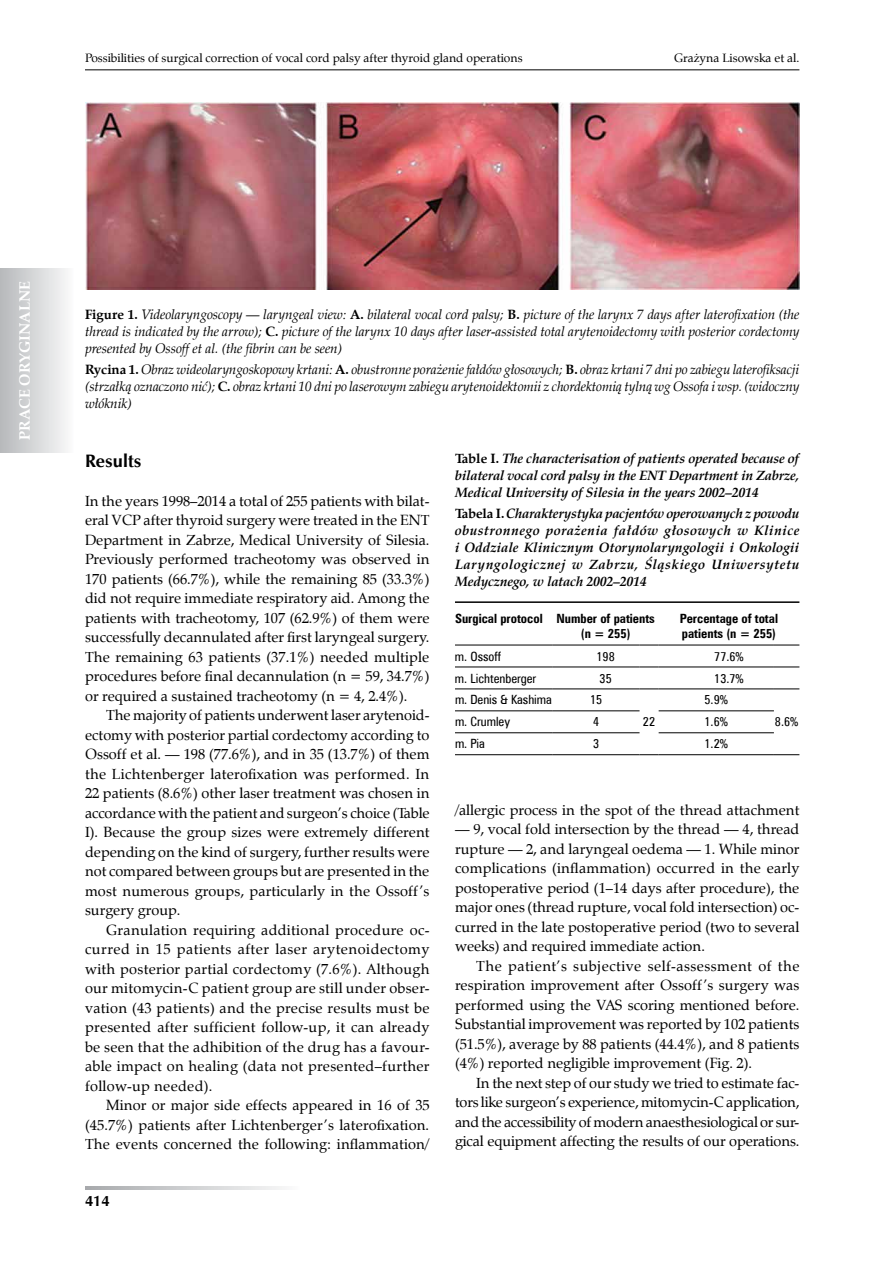
<style>
.page{position:relative;width:893px;height:1263px;background:#fff}
.page>*{position:absolute;margin:0;border:0;box-sizing:border-box;transform-origin:0 0}
.t1{font:700 18px "Zapf Humnst EU";color:#000}
.t2{font:700 15px "Zapf Calligr EU";color:#fff}
.t3{font:700 15px "Zapf Humnst EU";color:#000}
.t4{font:14.55px/19.5px "Zapf Calligr EU";color:#000;text-align:justify}
.t5{font:italic 13.5px/17px "Zapf Calligr EU";color:#000;text-align:justify}
.t6{font:italic 700 13.5px/17px "Zapf Calligr EU";color:#000;text-align:justify}
.t7{font:12.75px "Zurich Cn EU";color:#000}
.t8{font:700 12.75px/15.3px "Zurich Cn EU";color:#000}
.t9{font:12px "Zapf Calligr EU";color:#000}
.s1{font-weight:700;font-style:normal}
.s2{font-style:normal}
</style>
<div class="page">
<svg style="left:85px;top:1186px;width:197px;height:3px"></svg>
<div style="left:0;top:269px;width:73px;height:183px;background:linear-gradient(to right,#b6b9bb,#fafafa)"></div>
<hr style="left:85px;top:69px;width:714px;height:1px;background:#000">
<img style="left:85px;top:102px;width:714px;height:187px">
<hr style="left:455px;top:601px;width:344px;height:2px;background:#000">
<hr style="left:455px;top:667px;width:98px;height:1px;background:#000">
<hr style="left:553px;top:667px;width:86px;height:1px;background:#000">
<svg style="left:639px;top:667px;width:20px;height:1px"></svg>
<hr style="left:659px;top:667px;width:115px;height:1px;background:#000">
<svg style="left:774px;top:667px;width:25px;height:1px"></svg>
<hr style="left:455px;top:710px;width:98px;height:1px;background:#000">
<hr style="left:553px;top:710px;width:86px;height:1px;background:#000">
<hr style="left:659px;top:710px;width:115px;height:1px;background:#000">
<hr style="left:455px;top:688px;width:98px;height:1px;background:#000">
<hr style="left:553px;top:688px;width:86px;height:1px;background:#000">
<svg style="left:639px;top:688px;width:20px;height:1px"></svg>
<hr style="left:659px;top:688px;width:115px;height:1px;background:#000">
<svg style="left:774px;top:688px;width:25px;height:1px"></svg>
<svg style="left:774px;top:754px;width:25px;height:1px"></svg>
<hr style="left:455px;top:754px;width:98px;height:1px;background:#000">
<hr style="left:553px;top:754px;width:86px;height:1px;background:#000">
<svg style="left:639px;top:754px;width:20px;height:1px"></svg>
<hr style="left:659px;top:754px;width:115px;height:1px;background:#000">
<hr style="left:455px;top:732px;width:98px;height:1px;background:#000">
<hr style="left:553px;top:732px;width:86px;height:1px;background:#000">
<hr style="left:659px;top:732px;width:115px;height:1px;background:#000">
<hr style="left:455px;top:645px;width:98px;height:1px;background:#000">
<hr style="left:553px;top:645px;width:86px;height:1px;background:#000">
<svg style="left:639px;top:645px;width:20px;height:1px"></svg>
<hr style="left:659px;top:645px;width:115px;height:1px;background:#000">
<svg style="left:774px;top:645px;width:25px;height:1px"></svg>
<p class="t9" style="left:85px;top:50px;width:439px">Possibilities of surgical correction of vocal cord palsy after thyroid gland operations</p>
<p class="t9" style="left:674px;top:50px;width:127px">Grażyna Lisowska et al.</p>
<p class="t2" style="left:15px;top:440px;width:161px;rotate:-90deg">PRACE ORYGINALNE</p>
<p class="t5" style="left:85px;top:306px;width:716px"><span class="s1">Figure 1.</span> Videolaryngoscopy — laryngeal view: <span class="s1">A.</span> bilateral vocal cord palsy; <span class="s1">B.</span> picture of the larynx 7 days after laterofixation (the thread is indicated by the arrow); <span class="s1">C.</span> picture of the larynx 10 days after laser-assisted total arytenoidectomy with posterior cordectomy presented by Ossoff et al. (the fibrin can be seen)</p>
<p class="t5" style="left:85px;top:361px;width:716px"><span class="s1">Rycina 1.</span> Obraz wideolaryngoskopowy krtani: <span class="s1">A.</span> obustronne porażenie fałdów głosowych; <span class="s1">B.</span> obraz krtani 7 dni po zabiegu laterofiksacji (strzałką oznaczono nić); <span class="s1">C.</span> obraz krtani 10 dni po laserowym zabiegu arytenoidektomii z chordektomią tylną wg Ossofa i wsp. (widoczny włóknik)</p>
<p class="t1" style="left:85px;top:449px;width:58px">Results</p>
<p class="t4" style="left:85px;top:491px;width:346px">In the years 1998–2014 a total of 255 patients with bilat&shy;eral VCP after thyroid surgery were treated in the ENT Department in Zabrze, Medical University of Silesia.<br>Previously performed tracheotomy was observed in 170 patients (66.7%), while the remaining 85 (33.3%) did not require immediate respiratory aid. Among the patients with tracheotomy, 107 (62.9%) of them were successfully decannulated after first laryngeal surgery.<br>The remaining 63 patients (37.1%) needed multiple procedures before final decannulation (n = 59, 34.7%) or required a sustained tracheotomy (n = 4, 2.4%).</p>
<p class="t4" style="left:85px;top:706px;width:346px;text-indent:21px">The majority of patients underwent laser arytenoid&shy;ectomy with posterior partial cordectomy according to Ossoff et al. — 198 (77.6%), and in 35 (13.7%) of them the Lichtenberger laterofixation was performed. In 22 patients (8.6%) other laser treatment was chosen in accordance with the patient and surgeon’s choice (Table I). Because the group sizes were extremely different depending on the kind of surgery, further results were not compared between groups but are presented in the most numerous groups, particularly in the Ossoff ’s surgery group.</p>
<p class="t4" style="left:85px;top:920px;width:346px;text-indent:21px">Granulation requiring additional procedure oc&shy;curred in 15 patients after laser arytenoidectomy with posterior partial cordectomy (7.6%). Although our mitomycin-C patient group are still under obser&shy;vation (43 patients) and the precise results must be presented after sufficient follow-up, it can already be seen that the adhibition of the drug has a favour&shy;able impact on healing (data not presented–further follow-up needed).</p>
<p class="t4" style="left:85px;top:1096px;width:346px;text-indent:21px">Minor or major side effects appeared in 16 of 35 (45.7%) patients after Lichtenberger’s laterofixation.<br>The events concerned the following: inflammation/</p>
<p class="t3" style="left:85px;top:1191px;width:26px">414</p>
<p class="t6" style="left:455px;top:450px;width:346px"><span class="s2">Table I.</span> The characterisation of patients operated because of bilateral vocal cord palsy in the ENT Department in Zabrze, Medical University of Silesia in the years 2002–2014</p>
<p class="t6" style="left:455px;top:506px;width:346px"><span class="s2">Tabela I.</span> Charakterystyka pacjentów operowanych z powodu obustronnego porażenia fałdów głosowych w Klinice i Oddziale Klinicznym Otorynolaryngologii i Onkologii Laryngologicznej w Zabrzu, Śląskiego Uniwersytetu Medycznego, w latach 2002–2014</p>
<p class="t8" style="left:581px;top:610px;width:76px;text-indent:-126px">Surgical protocol Number of patients (n = 255)</p>
<p class="t8" style="left:680px;top:610px;width:100px">Percentage of total patients (n = 255)</p>
<p class="t7" style="left:455px;top:648px;width:48px">m. Ossoff</p>
<p class="t7" style="left:596px;top:648px;width:20px">198</p>
<p class="t7" style="left:714px;top:648px;width:31px">77.6%</p>
<p class="t7" style="left:455px;top:670px;width:83px">m. Lichtenberger</p>
<p class="t7" style="left:600px;top:670px;width:14px">35</p>
<p class="t7" style="left:714px;top:670px;width:31px">13.7%</p>
<p class="t7" style="left:455px;top:692px;width:99px">m. Denis &amp; Kashima</p>
<p class="t7" style="left:590px;top:692px;width:14px">15</p>
<p class="t7" style="left:643px;top:714px;width:14px">22</p>
<p class="t7" style="left:704px;top:692px;width:25px">5.9%</p>
<p class="t7" style="left:455px;top:714px;width:57px">m. Crumley</p>
<p class="t7" style="left:593px;top:714px;width:8px">4</p>
<p class="t7" style="left:704px;top:714px;width:25px">1.6%</p>
<p class="t7" style="left:775px;top:714px;width:25px">8.6%</p>
<p class="t7" style="left:455px;top:736px;width:31px">m. Pia</p>
<p class="t7" style="left:593px;top:736px;width:8px">3</p>
<p class="t7" style="left:704px;top:736px;width:25px">1.2%</p>
<p class="t4" style="left:455px;top:800px;width:346px">/allergic process in the spot of the thread attachment</p>
<p class="t4" style="left:455px;top:820px;width:346px">— 9, vocal fold intersection by the thread — 4, thread rupture — 2, and laryngeal oedema — 1. While minor complications (inflammation) occurred in the early postoperative period (1–14 days after procedure), the major ones (thread rupture, vocal fold intersection) oc&shy;curred in the late postoperative period (two to several weeks) and required immediate action.</p>
<p class="t4" style="left:455px;top:956px;width:346px;text-indent:21px">The patient’s subjective self-assessment of the respiration improvement after Ossoff’s surgery was performed using the VAS scoring mentioned before.<br>Substantial improvement was reported by 102 patients (51.5%), average by 88 patients (44.4%), and 8 patients (4%) reported negligible improvement (Fig. 2).</p>
<p class="t4" style="left:455px;top:1073px;width:346px;text-indent:21px">In the next step of our study we tried to estimate fac&shy;tors like surgeon’s experience, mitomycin-C application, and the accessibility of modern anaesthesiological or sur&shy;gical equipment affecting the results of our operations.</p>
</div>
